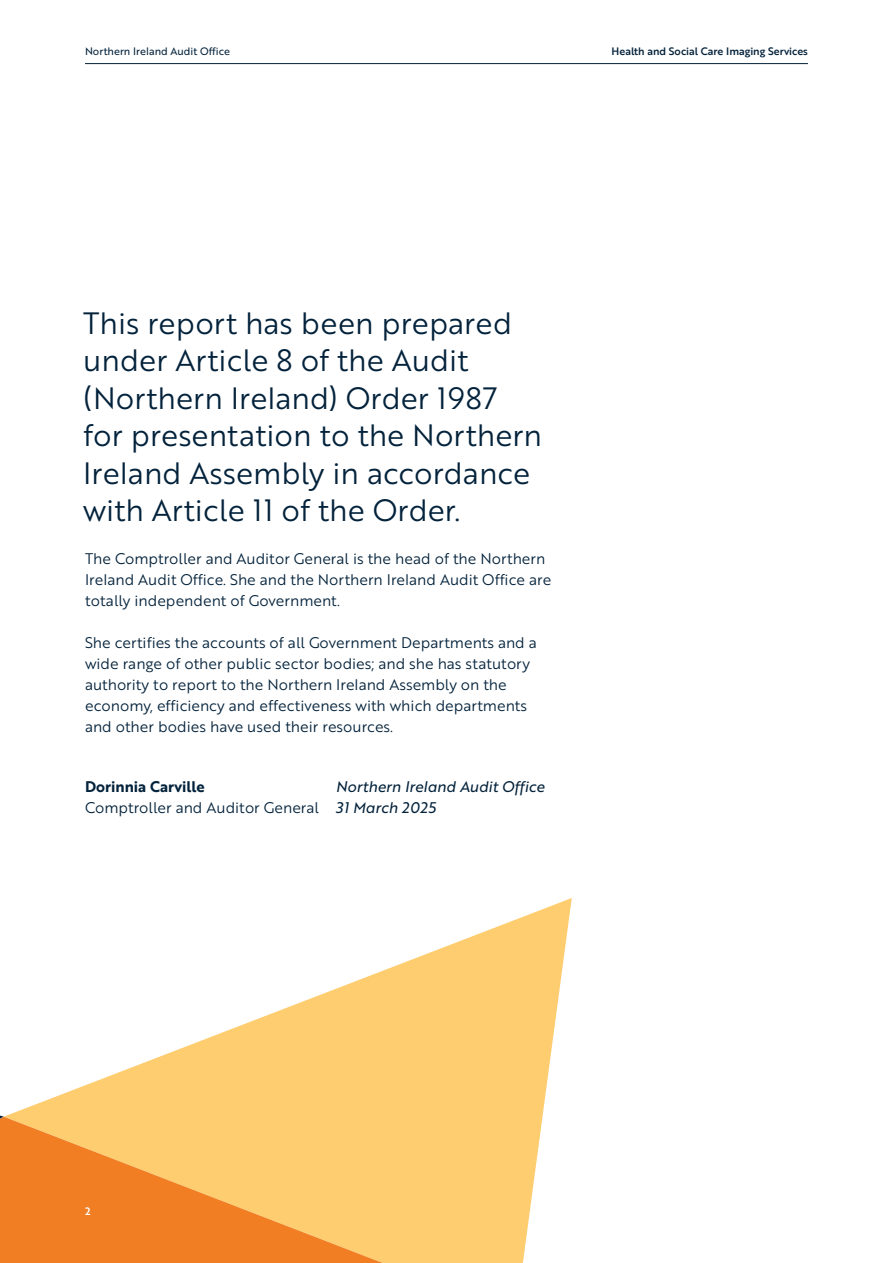
<style>
.page{position:relative;width:893px;height:1263px;background:#fff}
.page>*{position:absolute;margin:0;border:0;box-sizing:border-box;transform-origin:0 0}
.t1{font:30px/37.5px "Brother 1816 Book";color:#03223b}
.t2{font:15px/21px "Brother 1816 Book";color:#03223b}
.t3{font:15px/21px "Brother 1816 Regular Italic";color:#03223b}
.t4{font:10.5px "Brother 1816 Medium";color:#03223b}
.t5{font:10.5px "Brother 1816 Regular";color:#03223b}
.t6{font:10.5px "Brother 1816 Medium";color:#fff}
.s1{font-family:"Brother 1816 Bold"}
</style>
<div class="page">
<hr style="left:85px;top:63px;width:723px;height:1px;background:#03223b">
<svg style="left:4px;top:898px;width:568px;height:365px;fill:#fecd70"></svg>
<svg style="left:0;top:1117px;width:383px;height:146px;fill:#f17e22"></svg>
<p class="t5" style="left:85px;top:43px;width:146px">Northern Ireland Audit Office</p>
<p class="t4" style="left:612px;top:43px;width:198px">Health and Social Care Imaging Services</p>
<p class="t1" style="left:83px;top:303px;width:460px">This report has been prepared under Article 8 of the Audit (Northern Ireland) Order 1987 for presentation to the Northern<br>Ireland Assembly in accordance with Article 11 of the Order.</p>
<p class="t2" style="left:85px;top:548px;width:468px">The Comptroller and Auditor General is the head of the Northern<br>Ireland Audit Office. She and the Northern Ireland Audit Office are totally independent of Government.</p>
<p class="t2" style="left:85px;top:632px;width:453px">She certifies the accounts of all Government Departments and a wide range of other public sector bodies; and she has statutory authority to report to the Northern Ireland Assembly on the economy, efficiency and effectiveness with which departments and other bodies have used their resources.</p>
<p class="t2" style="left:85px;top:775px;width:236px"><span class="s1">Dorinnia Carville<br></span>Comptroller and Auditor General</p>
<p class="t3" style="left:336px;top:775px;width:210px">Northern Ireland Audit Office<br>31 March 2025</p>
<p class="t6" style="left:85px;top:1203px;width:7px">2</p>
</div>
